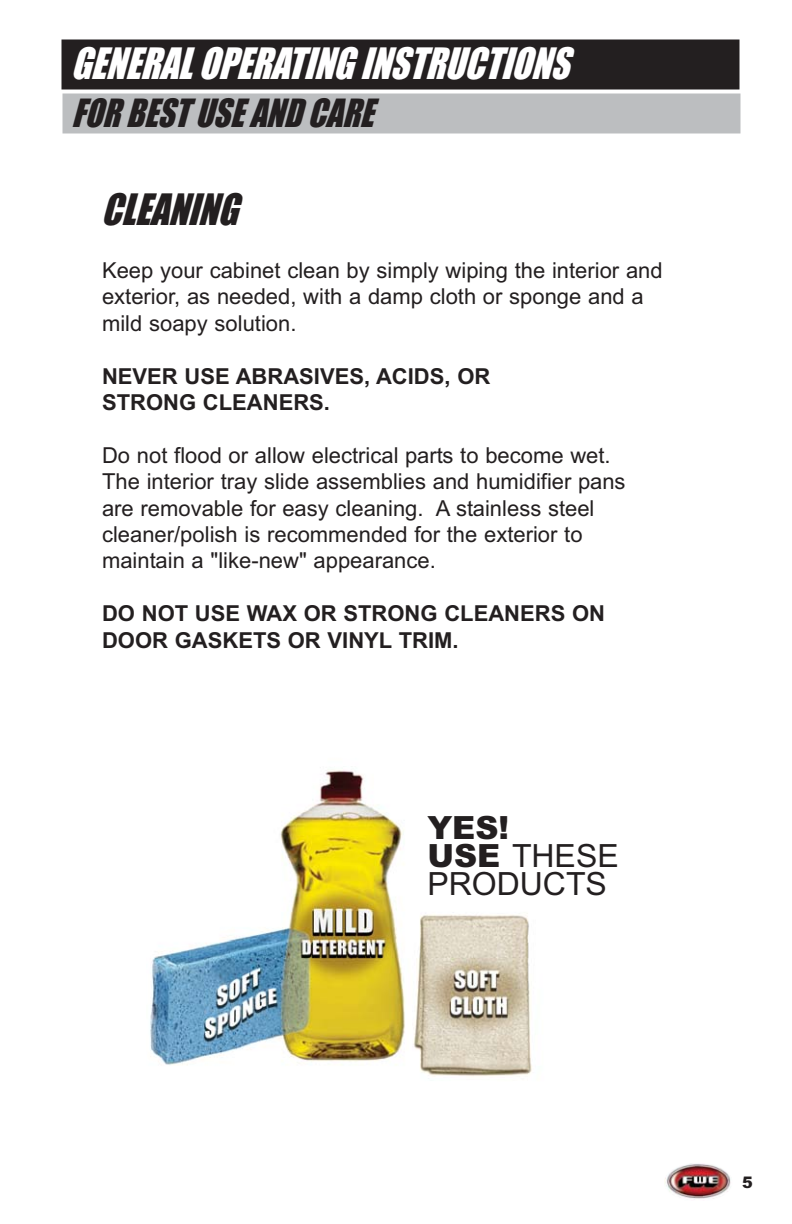
<style>
.page{position:relative;width:792px;height:1224px;background:#fff}
.page>*{position:absolute;margin:0;border:0;box-sizing:border-box;transform-origin:0 0}
.t1{font:italic 40px "Impact";color:#fff;scale:.9 1}
.t2{font:italic 40px "Impact";color:#231f20;scale:.9 1}
.t3{font:italic 36px "Impact";color:#231f20;scale:.9 1}
.t4{font:32px/28px "Arial";color:#231f20}
.t5{font:22px/26.4px "Arial";color:#231f20}
.t6{font:700 22px/26.4px "Arial";color:#231f20}
.t7{font:900 16px "Arial";color:#231f20}
.s1{font-weight:900}
</style>
<div class="page">
<img style="left:664px;top:1163px;width:69px;height:38px;border-radius:50%">
<img style="left:150px;top:770px;width:382px;height:306px">
<div style="left:63px;top:94px;width:678px;height:40px;background:#bcbec0"></div>
<div style="left:62px;top:40px;width:678px;height:50px;background:#231f20"></div>
<h1 class="t1" style="left:71px;top:51px;width:555px">GENERAL OPERATING INSTRUCTIONS</h1>
<h2 class="t3" style="left:72px;top:101px;width:336px">FOR BEST USE AND CARE</h2>
<h1 class="t2" style="left:101px;top:196px;width:153px">CLEANING</h1>
<p class="t5" style="left:102px;top:259px;width:562px">Keep your cabinet clean by simply wiping the interior and exterior, as needed, with a damp cloth or sponge and a mild soapy solution.</p>
<p class="t6" style="left:102px;top:363px;width:390px">NEVER USE ABRASIVES, ACIDS, OR<br>STRONG CLEANERS.</p>
<p class="t5" style="left:102px;top:444px;width:525px">Do not flood or allow electrical parts to become wet.<br>The interior tray slide assemblies and humidifier pans are removable for easy cleaning. A stainless steel cleaner/polish is recommended for the exterior to maintain a "like-new" appearance.</p>
<p class="t6" style="left:102px;top:600px;width:504px">DO NOT USE WAX OR STRONG CLEANERS ON<br>DOOR GASKETS OR VINYL TRIM.</p>
<h3 class="t4" style="left:427px;top:817px;width:193px"><span class="s1">YES!<br>USE</span> THESE<br>PRODUCTS</h3>
<p class="t7" style="left:742px;top:1173px;width:12px">5</p>
</div>
